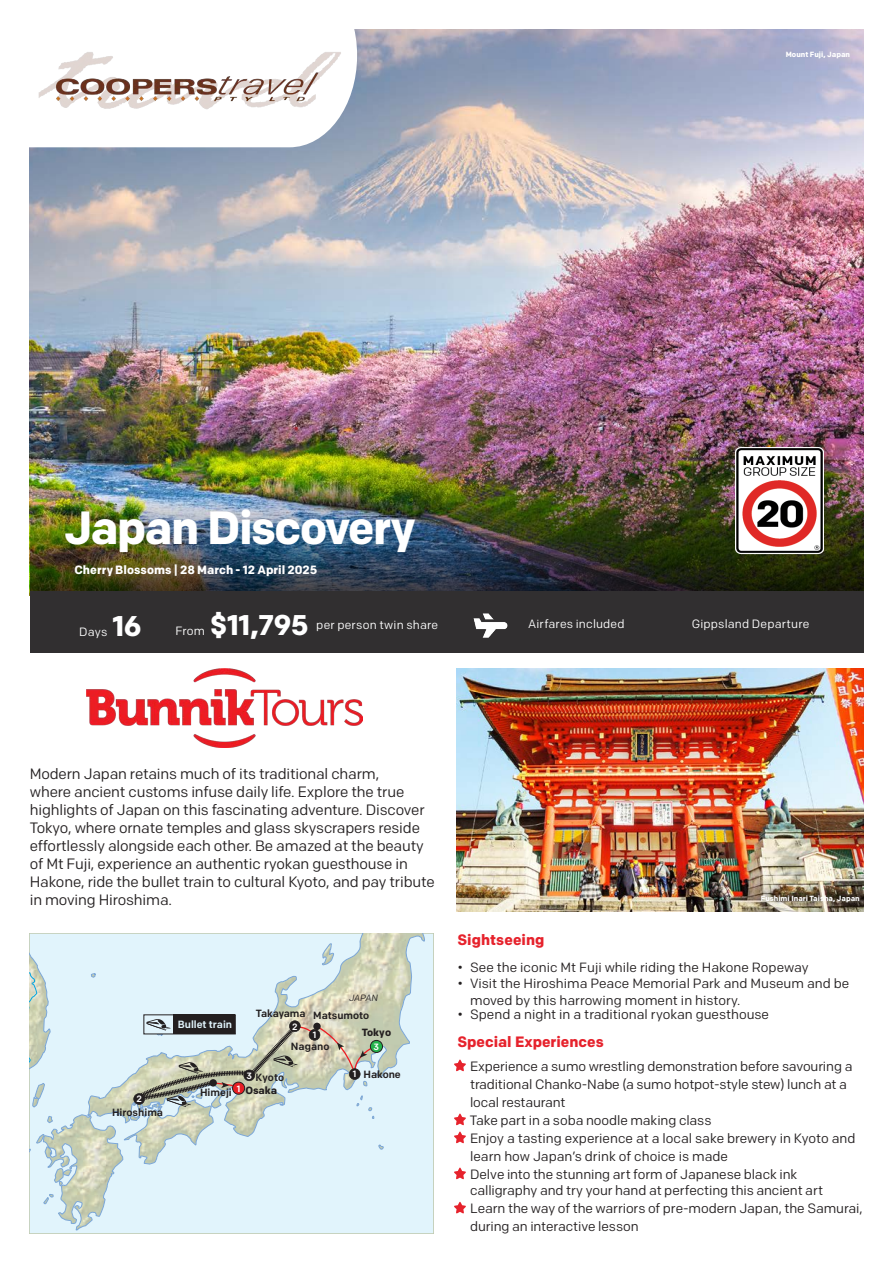
<style>
.page{position:relative;width:893px;height:1263px;background:#fff}
.page>*{position:absolute;margin:0;border:0;box-sizing:border-box;transform-origin:0 0}
.t1{font:700 46.5px "Colfax";letter-spacing:-.035em;color:#fff}
.t2{font:700 28.5px "Colfax";letter-spacing:-.02em;color:#fff}
.t3{font:15px/18px "Colfax";letter-spacing:-.01em;color:#231f20}
.t4{font:700 15px "Colfax";color:#e6222c}
.t5{font:13.5px/18px "Colfax";letter-spacing:-.005em;color:#231f20}
.t6{font:13.35px/16.5px "Colfax";color:#231f20}
.t7{font:12px "Colfax";letter-spacing:.015em;color:#fff}
.Highlights{font:700 12px "Colfax";color:#fff}
.Image{font:500 10.5px/12.1px "Colfax";color:#231f20}
.Image-2{font:500 10.5px "Colfax";color:#e1f4fc}
.Image-3{font:700 10.5px "Colfax";color:#231f20}
.Image-4{font:500 9.15px "Colfax";color:#fff}
.Image-5{font:italic 9.15px "Colfax";letter-spacing:-.015em;color:#231f20}
.t8{font:700 7.5px "Colfax";color:#fff}
.s1{font-weight:700}
</style>
<div class="page">
<img style="left:30px;top:30px;width:833px;height:467px">
<img style="left:30px;top:497px;width:833px;height:94px">
<div style="left:30px;top:1137px;width:403px;height:96px;background:#e1f4fc"></div>
<svg style="left:87px;top:934px;width:346px;height:203px;background:#daeaea"></svg>
<svg style="left:30px;top:943px;width:354px;height:287px;background:#d6e4e4"></svg>
<div style="left:173px;top:1015px;width:62px;height:19px;background:#231f20"></div>
<div style="left:209px;top:1079px;width:8px;height:7px;background:#231f20;border-radius:50%"></div>
<div style="left:30px;top:591px;width:833px;height:62px;background:#312f30"></div>
<svg style="left:454px;top:1059px;width:12px;height:12px"></svg>
<svg style="left:454px;top:1113px;width:12px;height:12px"></svg>
<svg style="left:454px;top:1131px;width:12px;height:12px"></svg>
<svg style="left:454px;top:1167px;width:12px;height:12px"></svg>
<svg style="left:454px;top:1202px;width:12px;height:12px"></svg>
<img style="left:457px;top:668px;width:406px;height:243px">
<svg style="left:30px;top:29px;width:327px;height:118px"></svg>
<img style="left:31px;top:43px;width:320px;height:72px">
<img style="left:86px;top:668px;width:276px;height:80px">
<img style="left:736px;top:447px;width:87px;height:107px">
<img style="left:473px;top:613px;width:35px;height:25px">
<p class="t8" style="left:786px;top:49px;width:66px">Mount Fuji, Japan</p>
<p class="t1" style="left:64px;top:499px;width:353px">Japan Discovery</p>
<p class="Highlights" style="left:74px;top:562px;width:244px">Cherry Blossoms | 28 March - 12 April 2025</p>
<p class="t2" style="left:210px;top:607px;width:100px">$11,795</p>
<p class="t7" style="left:316px;top:617px;width:123px">per person twin share</p>
<p class="t7" style="left:79px;top:624px;width:30px">Days</p>
<p class="t2" style="left:113px;top:608px;width:31px">16</p>
<p class="t7" style="left:175px;top:623px;width:31px">From</p>
<p class="t7" style="left:528px;top:617px;width:98px">Airfares included</p>
<p class="t7" style="left:692px;top:617px;width:119px">Gippsland Departure</p>
<p class="t3" style="left:30px;top:764px;width:406px">Modern Japan retains much of its traditional charm,<br>where ancient customs infuse daily life. Explore the true highlights of Japan on this fascinating adventure. Discover Tokyo, where ornate temples and glass skyscrapers reside effortlessly alongside each other. Be amazed at the beauty of Mt Fuji, experience an authentic ryokan guesthouse in Hakone, ride the bullet train to cultural Kyoto, and pay tribute in moving Hiroshima.</p>
<p class="Image-4" style="left:136px;top:1093px;width:7px">2</p>
<p class="Image" style="left:112px;top:1106px;width:52px">Hiroshima</p>
<p class="Image-2" style="left:178px;top:1018px;width:56px">Bullet train</p>
<p class="Image" style="left:256px;top:1008px;width:51px">Takayama</p>
<p class="Image-5" style="left:349px;top:992px;width:31px">JAPAN</p>
<p class="Image" style="left:313px;top:1009px;width:57px">Matsumoto</p>
<p class="Image-4" style="left:292px;top:1021px;width:7px">2</p>
<p class="Image-4" style="left:313px;top:1029px;width:5px">1</p>
<p class="Image" style="left:291px;top:1040px;width:40px">Nagano</p>
<p class="Image-3" style="left:362px;top:1026px;width:31px">Tokyo</p>
<p class="Image-4" style="left:374px;top:1041px;width:7px">3</p>
<p class="Image-4" style="left:246px;top:1070px;width:7px">3</p>
<p class="Image" style="left:245px;top:1071px;width:40px;text-indent:10px">Kyoto<br><span class="s1">Osaka</span></p>
<p class="Image-4" style="left:237px;top:1083px;width:5px">1</p>
<p class="Image" style="left:200px;top:1086px;width:33px">Himeji</p>
<p class="Image-4" style="left:353px;top:1068px;width:5px">1</p>
<p class="Image" style="left:363px;top:1068px;width:39px">Hakone</p>
<p class="t8" style="left:761px;top:894px;width:100px">Fushimi Inari Taisha, Japan</p>
<p class="t4" style="left:457px;top:930px;width:89px">Sightseeing</p>
<p class="t6" style="left:457px;top:958px;width:353px">• See the iconic Mt Fuji while riding the Hakone Ropeway</p>
<p class="t6" style="left:470px;top:975px;width:381px;text-indent:-13px">• Visit the Hiroshima Peace Memorial Park and Museum and be moved by this harrowing moment in history.</p>
<p class="t5" style="left:457px;top:1005px;width:313px">• Spend a night in a traditional ryokan guesthouse</p>
<p class="t4" style="left:457px;top:1033px;width:148px">Special Experiences</p>
<p class="t5" style="left:470px;top:1057px;width:384px">Experience a sumo wrestling demonstration before savouring a traditional Chanko-Nabe (a sumo hotpot-style stew) lunch at a local restaurant</p>
<p class="t5" style="left:470px;top:1111px;width:243px">Take part in a soba noodle making class</p>
<p class="t5" style="left:470px;top:1129px;width:387px">Enjoy a tasting experience at a local sake brewery in Kyoto and learn how Japan’s drink of choice is made</p>
<p class="t5" style="left:470px;top:1166px;width:354px;line-height:16.2px">Delve into the stunning art form of Japanese black ink calligraphy and try your hand at perfecting this ancient art</p>
<p class="t5" style="left:470px;top:1199px;width:394px">Learn the way of the warriors of pre-modern Japan, the Samurai, during an interactive lesson</p>
</div>
